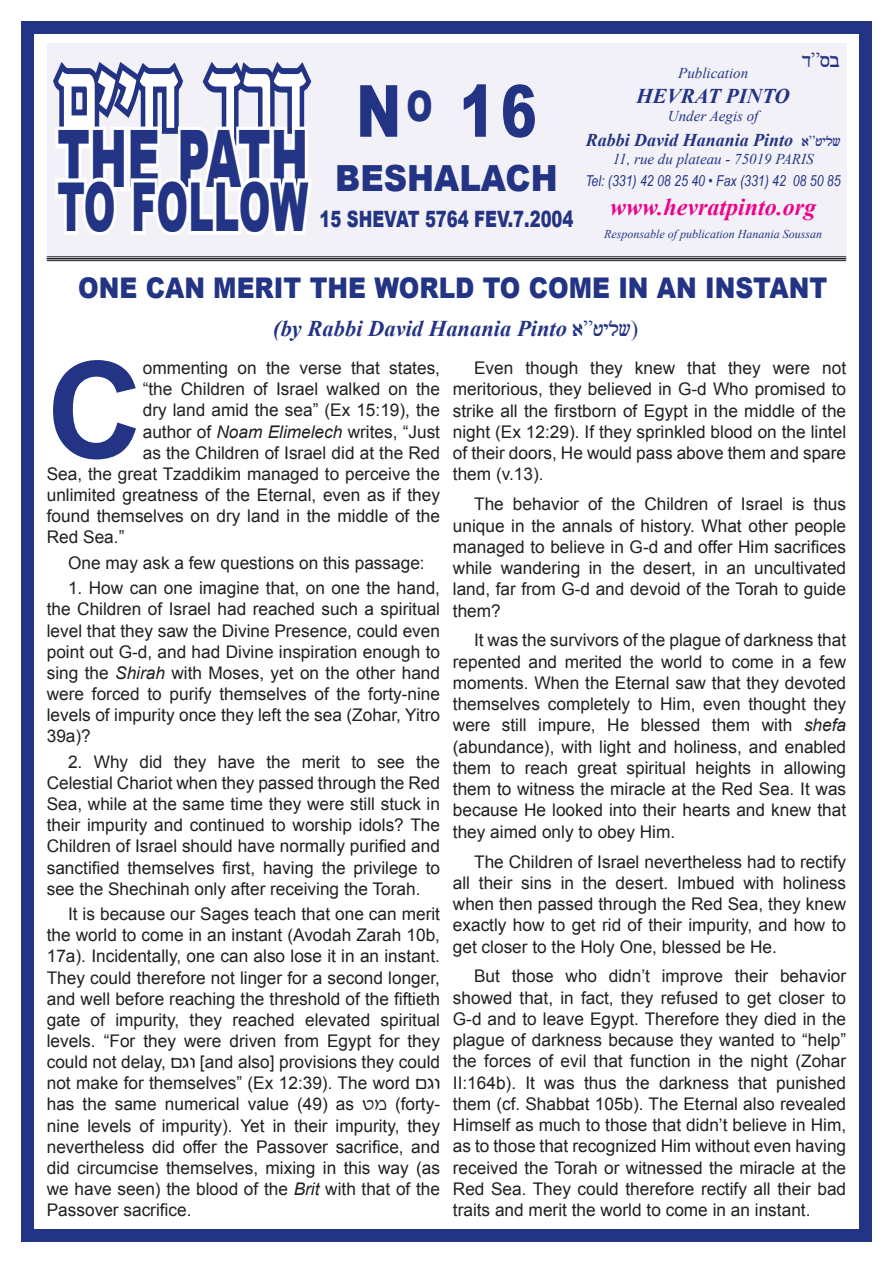
<style>
.page{position:relative;width:893px;height:1263px;background:#fff}
.page>*{position:absolute;margin:0;border:0;box-sizing:border-box;transform-origin:0 0}
.t1{font:700 134.25px "Arial";color:#243484}
.t2{font:700 93.3px "Hatzvi G";color:#fff;scale:.62 1}
.t3{font:900 79.35px "Arial";color:#243484;scale:.57 1}
.t4{font:900 72px "Arial";color:#243484;scale:.75 1}
.t5{font:900 67.5px "Arial";letter-spacing:-.01em;color:#243484;scale:.57 1}
.t6{font:900 36px "Arial";color:#243484;scale:.9 1}
.t7{font:900 28.5px "Arial";color:#243484;scale:.87 1}
.t8{font:italic 700 24px "Times New Roman";color:#ed028c}
.t9{font:italic 700 22.5px "Times New Roman";color:#243484}
.t10{font:900 22.5px "Arial";color:#243484;scale:.73 1}
.t11{font:italic 700 21px "Times New Roman";color:#243484}
.t12{font:21px "Shalom Old Style";color:#243484}
.t13{font:italic 700 18px "Times New Roman";color:#243484}
.t14{font:17.4px/21.3px "Arial";color:#231f20;text-align:justify}
.t15{font:italic 15px "Times New Roman";color:#243484}
.t16{font:italic 15px "Arial Narrow";color:#243484}
.t17{font:italic 12px "Times New Roman";color:#243484}
.s1{font-family:"Times New Roman"}
.s2{font-family:"Shalom Old Style";font-weight:400;font-style:normal;font-size:15px}
.s3{font-weight:400;font-style:normal;font-size:15px}
.s4{font-family:"Shalom Old Style";font-weight:400;font-style:normal}
.s5{font-weight:400;font-style:normal}
.s6{font-style:italic}
</style>
<div class="page">
<div style="left:21px;top:21px;width:851px;height:1221px;background:#243484"></div>
<div style="left:34px;top:34px;width:825px;height:1195px;background:#fff"></div>
<div style="left:47px;top:43px;width:799px;height:216px;background:#f1f1f7"></div>
<svg style="left:53px;top:62px;width:259px;height:173px"></svg>
<hr style="left:47px;top:256px;width:799px;height:1px;background:#231f20">
<hr style="left:47px;top:258px;width:799px;height:1px;background:#231f20">
<hr style="left:47px;top:260px;width:799px;height:1px;background:#231f20">
<h2 class="t2" style="left:57px;top:35px;width:406px">OHHJ LRS</h2>
<h3 class="t3" style="left:57px;top:101px;width:442px">THE PATH</h3>
<h3 class="t5" style="left:57px;top:157px;width:442px">TO FOLLOW</h3>
<h3 class="t4" style="left:356px;top:59px;width:242px">N<sup>O</sup> 16</h3>
<h3 class="t6" style="left:335px;top:152px;width:249px">BESHALACH</h3>
<p class="t10" style="left:319px;top:202px;width:350px">15 SHEVAT 5764 FEV.7.2004</p>
<p class="t12" style="left:802px;top:52px;width:39px">d<span class="s1">”</span>sb</p>
<p class="t15" style="left:678px;top:63px;width:72px">Publication</p>
<p class="t11" style="left:637px;top:81px;width:155px">HEVRAT PINTO</p>
<p class="t15" style="left:668px;top:106px;width:92px">Under Aegis of</p>
<p class="t13" style="left:586px;top:128px;width:256px">Rabbi David Hanania Pinto <span class="s2">a</span><span class="s3">”</span><span class="s2">eylw</span></p>
<p class="t15" style="left:613px;top:149px;width:202px">11, rue du plateau - 75019 PARIS</p>
<p class="t16" style="left:586px;top:170px;width:256px">Tel: (331) 42 08 25 40 • Fax (331) 42 08 50 85</p>
<h3 class="t8" style="left:610px;top:190px;width:207px">www.hevratpinto.org</h3>
<p class="t17" style="left:604px;top:225px;width:220px">Responsable of publication Hanania Soussan</p>
<h3 class="t7" style="left:78px;top:268px;width:863px">ONE CAN MERIT THE WORLD TO COME IN AN INSTANT</h3>
<p class="t9" style="left:273px;top:313px;width:367px">(by Rabbi David Hanania Pinto <span class="s4">a</span><span class="s5">”</span><span class="s4">eylw</span><span class="s5">)</span></p>
<h1 class="t1" style="left:47px;top:322px;width:97px">C</h1>
<p class="t14" style="left:143px;top:358px;width:299px">ommenting on the verse that states,</p>
<p class="t14" style="left:143px;top:379px;width:299px">“the Children of Israel walked on the</p>
<p class="t14" style="left:143px;top:400px;width:299px">dry land amid the sea” (Ex 15:19), the</p>
<p class="t14" style="left:143px;top:421px;width:299px">author of <span class="s6">Noam Elimelech</span> writes, “Just</p>
<p class="t14" style="left:143px;top:442px;width:299px">as the Children of Israel did at the Red</p>
<p class="t14" style="left:47px;top:463px;width:395px">Sea, the great Tzaddikim managed to perceive the</p>
<p class="t14" style="left:47px;top:484px;width:395px">unlimited greatness of the Eternal, even as if they</p>
<p class="t14" style="left:47px;top:506px;width:395px">found themselves on dry land in the middle of the</p>
<p class="t14" style="left:47px;top:527px;width:79px">Red Sea.”</p>
<p class="t14" style="left:68px;top:552px;width:358px">One may ask a few questions on this passage:</p>
<p class="t14" style="left:47px;top:578px;width:395px;text-indent:21px">1. How can one imagine that, on one the hand, the Children of Israel had reached such a spiritual level that they saw the Divine Presence, could even point out G-d, and had Divine inspiration enough to sing the <span class="s6">Shirah</span> with Moses, yet on the other hand were forced to purify themselves of the forty-nine levels of impurity once they left the sea (Zohar, Yitro 39a)?</p>
<p class="t14" style="left:47px;top:751px;width:395px;text-indent:21px">2. Why did they have the merit to see the Celestial Chariot when they passed through the Red Sea, while at the same time they were still stuck in their impurity and continued to worship idols? The Children of Israel should have normally purified and sanctified themselves first, having the privilege to see the Shechinah only after receiving the Torah.</p>
<p class="t14" style="left:47px;top:904px;width:395px;text-indent:21px">It is because our Sages teach that one can merit the world to come in an instant (Avodah Zarah 10b, 17a). Incidentally, one can also lose it in an instant.<br>They could therefore not linger for a second longer, and well before reaching the threshold of the fiftieth gate of impurity, they reached elevated spiritual levels. “For they were driven from Egypt for they could not delay,</p>
<p class="t14" style="left:47px;top:1052px;width:395px;text-align:left;text-indent:153px">[and also] provisions they could not make for themselves” (Ex 12:39). The word has the same numerical value (49) as</p>
<p class="t14" style="left:47px;top:1094px;width:395px;text-indent:348px">(forty&shy;nine levels of impurity). Yet in their impurity, they nevertheless did offer the Passover sacrifice, and did circumcise themselves, mixing in this way (as we have seen) the blood of the <span class="s6">Brit</span> with that of the Passover sacrifice.</p>
<p class="t14" style="left:453px;top:358px;width:395px;text-indent:21px">Even though they knew that they were not meritorious, they believed in G-d Who promised to strike all the firstborn of Egypt in the middle of the night (Ex 12:29). If they sprinkled blood on the lintel of their doors, He would pass above them and spare them (v.13).</p>
<p class="t14" style="left:453px;top:494px;width:395px;text-indent:21px">The behavior of the Children of Israel is thus unique in the annals of history. What other people managed to believe in G-d and offer Him sacrifices while wandering in the desert, in an uncultivated land, far from G-d and devoid of the Torah to guide them?</p>
<p class="t14" style="left:453px;top:630px;width:395px;text-indent:21px">It was the survivors of the plague of darkness that repented and merited the world to come in a few moments. When the Eternal saw that they devoted themselves completely to Him, even thought they were still impure, He blessed them with <span class="s6">shefa </span>(abundance), with light and holiness, and enabled them to reach great spiritual heights in allowing them to witness the miracle at the Red Sea. It was because He looked into their hearts and knew that they aimed only to obey Him.</p>
<p class="t14" style="left:453px;top:851px;width:395px;text-indent:21px">The Children of Israel nevertheless had to rectify all their sins in the desert. Imbued with holiness when then passed through the Red Sea, they knew exactly how to get rid of their impurity, and how to get closer to the Holy One, blessed be He.</p>
<p class="t14" style="left:453px;top:966px;width:395px;text-indent:21px">But those who didn’t improve their behavior showed that, in fact, they refused to get closer to G-d and to leave Egypt. Therefore they died in the plague of darkness because they wanted to “help” the forces of evil that function in the night (Zohar II:164b). It was thus the darkness that punished them (cf. Shabbat 105b). The Eternal also revealed Himself as much to those that didn’t believe in Him, as to those that recognized Him without even having received the Torah or witnessed the miracle at the Red Sea. They could therefore rectify all their bad traits and merit the world to come in an instant.</p>
</div>
